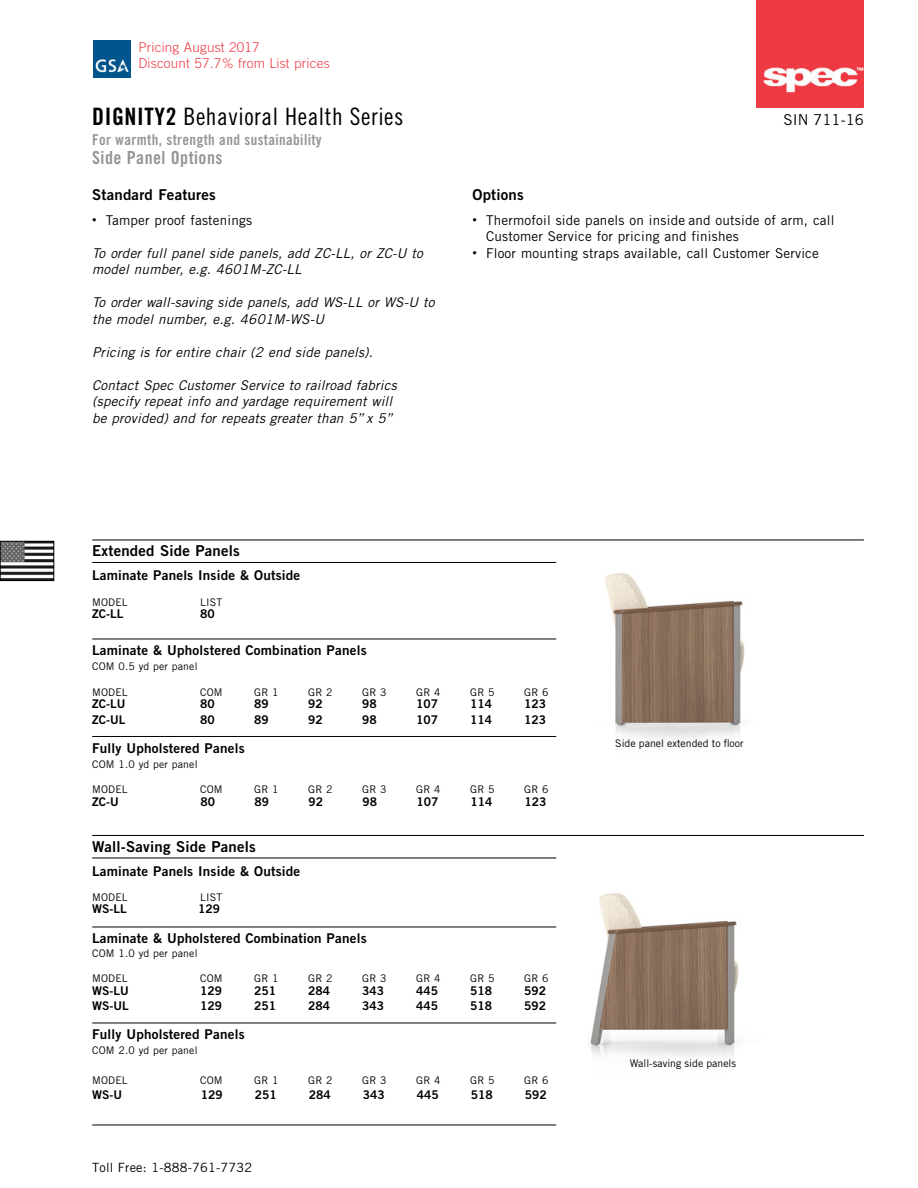
<style>
.page{position:relative;width:918px;height:1188px;background:#fff}
.page>*{position:absolute;margin:0;border:0;box-sizing:border-box;transform-origin:0 0}
.t1{font:24px "Trade Gothic LT Std Cn 18";letter-spacing:.025em;color:#000}
.t2{font:18px "Trade Gothic LT Std Bd Cn 20";letter-spacing:.025em;color:#939598}
.t3{font:15px "Trade Gothic LT Std Bd 2";letter-spacing:.015em;color:#000}
.t4{font:15px "Trade Gothic LT Std Bd Cn 20";letter-spacing:.025em;color:#939598}
.t5{font:15px "Trade Gothic LT Std";color:#000}
.t6{font:italic 13.5px/16.5px "Trade Gothic LT Std";letter-spacing:.015em;color:#000}
.t7{font:13.5px "Trade Gothic LT Std Bd 2";letter-spacing:.015em;color:#000}
.t8{font:13.5px/16.5px "Trade Gothic LT Std";letter-spacing:.015em;color:#000}
.t9{font:300 13.5px/16.5px "Trade Gothic LT Std";letter-spacing:.015em;color:#ef3a42}
.t10{font:12.75px "Trade Gothic LT Std";letter-spacing:.015em;color:#000}
.t11{font:12px "Trade Gothic LT Std Bd 2";color:#000}
.t12{font:10.5px "Trade Gothic LT Std";letter-spacing:.015em;color:#000}
.s1{font-family:"Trade Gothic LT Std Bd Cn 20"}
.s2{font-size:9px}
</style>
<div class="page">
<img style="left:757px;top:0;width:107px;height:108px">
<img style="left:2px;top:543px;width:50px;height:36px">
<div style="left:0;top:541px;width:54px;height:40px;border:1px solid #000"></div>
<img style="left:93px;top:40px;width:37px;height:37px">
<hr style="left:92px;top:540px;width:772px;height:1px;background:#000">
<hr style="left:92px;top:562px;width:464px;height:1px;background:#000">
<hr style="left:92px;top:639px;width:464px;height:1px;background:#000">
<hr style="left:92px;top:736px;width:464px;height:1px;background:#000">
<hr style="left:92px;top:835px;width:772px;height:1px;background:#000">
<hr style="left:92px;top:858px;width:464px;height:1px;background:#000">
<hr style="left:92px;top:927px;width:464px;height:1px;background:#000">
<hr style="left:92px;top:1023px;width:464px;height:1px;background:#000">
<hr style="left:92px;top:1125px;width:464px;height:1px;background:#000">
<img style="left:605px;top:573px;width:140px;height:167px">
<img style="left:590px;top:893px;width:149px;height:164px">
<p class="t9" style="left:138px;top:39px;width:193px">Pricing August 2017<br>Discount 57.7% from List prices</p>
<h1 class="t1" style="left:92px;top:102px;width:313px"><span class="s1">DIGNITY2</span> Behavioral Health Series</h1>
<p class="t4" style="left:92px;top:130px;width:231px">For warmth, strength and sustainability</p>
<h2 class="t2" style="left:92px;top:147px;width:132px">Side Panel Options</h2>
<p class="t3" style="left:92px;top:185px;width:125px">Standard Features</p>
<p class="t8" style="left:92px;top:211px;width:162px"><span class="s2">•</span> Tamper proof fastenings</p>
<p class="t6" style="left:92px;top:245px;width:332px">To order full panel side panels, add ZC-LL, or ZC-U to model number, e.g. 4601M-ZC-LL</p>
<p class="t6" style="left:92px;top:294px;width:344px">To order wall-saving side panels, add WS-LL or WS-U to the model number, e.g. 4601M-WS-U</p>
<p class="t6" style="left:92px;top:344px;width:282px">Pricing is for entire chair (2 end side panels).</p>
<p class="t6" style="left:92px;top:377px;width:306px">Contact Spec Customer Service to railroad fabrics (specify repeat info and yardage requirement will be provided) and for repeats greater than 5” x 5”</p>
<p class="t5" style="left:784px;top:111px;width:82px">SIN 711-16</p>
<p class="t3" style="left:472px;top:185px;width:53px">Options</p>
<p class="t8" style="left:486px;top:211px;width:350px;text-indent:-14px"><span class="s2">•</span> Thermofoil side panels on inside and outside of arm, call<br>Customer Service for pricing and finishes</p>
<p class="t8" style="left:472px;top:244px;width:348px"><span class="s2">•</span> Floor mounting straps available, call Customer Service</p>
<p class="t3" style="left:92px;top:542px;width:149px">Extended Side Panels</p>
<p class="t7" style="left:92px;top:567px;width:210px">Laminate Panels Inside &amp; Outside</p>
<p class="t12" style="left:92px;top:596px;width:37px">MODEL</p>
<p class="t12" style="left:200px;top:596px;width:24px">LIST</p>
<p class="t7" style="left:92px;top:642px;width:276px">Laminate &amp; Upholstered Combination Panels</p>
<p class="t12" style="left:92px;top:660px;width:107px">COM 0.5 yd per panel</p>
<p class="t12" style="left:92px;top:686px;width:37px">MODEL</p>
<p class="t12" style="left:200px;top:686px;width:24px">COM</p>
<p class="t12" style="left:254px;top:686px;width:26px">GR 1</p>
<p class="t12" style="left:308px;top:686px;width:26px">GR 2</p>
<p class="t12" style="left:362px;top:686px;width:26px">GR 3</p>
<p class="t12" style="left:416px;top:686px;width:26px">GR 4</p>
<p class="t12" style="left:470px;top:686px;width:26px">GR 5</p>
<p class="t12" style="left:524px;top:686px;width:26px">GR 6</p>
<p class="t11" style="left:92px;top:606px;width:33px">ZC-LL</p>
<p class="t11" style="left:200px;top:606px;width:16px">80</p>
<p class="t11" style="left:92px;top:696px;width:35px">ZC-LU</p>
<p class="t11" style="left:200px;top:696px;width:16px">80</p>
<p class="t11" style="left:254px;top:696px;width:16px">89</p>
<p class="t11" style="left:308px;top:696px;width:16px">92</p>
<p class="t11" style="left:362px;top:696px;width:16px">98</p>
<p class="t11" style="left:416px;top:696px;width:23px">107</p>
<p class="t11" style="left:470px;top:696px;width:23px">114</p>
<p class="t11" style="left:524px;top:696px;width:23px">123</p>
<p class="t11" style="left:92px;top:712px;width:35px">ZC-UL</p>
<p class="t11" style="left:200px;top:712px;width:16px">80</p>
<p class="t11" style="left:254px;top:712px;width:16px">89</p>
<p class="t11" style="left:308px;top:712px;width:16px">92</p>
<p class="t11" style="left:362px;top:712px;width:16px">98</p>
<p class="t11" style="left:416px;top:712px;width:23px">107</p>
<p class="t11" style="left:470px;top:712px;width:23px">114</p>
<p class="t11" style="left:524px;top:712px;width:23px">123</p>
<p class="t7" style="left:92px;top:740px;width:154px">Fully Upholstered Panels</p>
<p class="t12" style="left:92px;top:758px;width:107px">COM 1.0 yd per panel</p>
<p class="t12" style="left:92px;top:783px;width:37px">MODEL</p>
<p class="t12" style="left:200px;top:783px;width:24px">COM</p>
<p class="t12" style="left:254px;top:783px;width:26px">GR 1</p>
<p class="t12" style="left:308px;top:783px;width:26px">GR 2</p>
<p class="t12" style="left:362px;top:783px;width:26px">GR 3</p>
<p class="t12" style="left:416px;top:783px;width:26px">GR 4</p>
<p class="t12" style="left:470px;top:783px;width:26px">GR 5</p>
<p class="t12" style="left:524px;top:783px;width:26px">GR 6</p>
<p class="t11" style="left:92px;top:794px;width:28px">ZC-U</p>
<p class="t11" style="left:201px;top:794px;width:16px">80</p>
<p class="t11" style="left:255px;top:794px;width:16px">89</p>
<p class="t11" style="left:309px;top:794px;width:16px">92</p>
<p class="t11" style="left:363px;top:794px;width:16px">98</p>
<p class="t11" style="left:417px;top:794px;width:23px">107</p>
<p class="t11" style="left:471px;top:794px;width:23px">114</p>
<p class="t11" style="left:525px;top:794px;width:23px">123</p>
<p class="t3" style="left:92px;top:837px;width:165px">Wall-Saving Side Panels</p>
<p class="t7" style="left:92px;top:863px;width:210px">Laminate Panels Inside &amp; Outside</p>
<p class="t12" style="left:92px;top:891px;width:37px">MODEL</p>
<p class="t12" style="left:200px;top:891px;width:24px">LIST</p>
<p class="t7" style="left:92px;top:930px;width:276px">Laminate &amp; Upholstered Combination Panels</p>
<p class="t12" style="left:92px;top:947px;width:107px">COM 1.0 yd per panel</p>
<p class="t12" style="left:92px;top:972px;width:37px">MODEL</p>
<p class="t12" style="left:200px;top:972px;width:24px">COM</p>
<p class="t12" style="left:254px;top:972px;width:26px">GR 1</p>
<p class="t12" style="left:308px;top:972px;width:26px">GR 2</p>
<p class="t12" style="left:362px;top:972px;width:26px">GR 3</p>
<p class="t12" style="left:416px;top:972px;width:26px">GR 4</p>
<p class="t12" style="left:470px;top:972px;width:26px">GR 5</p>
<p class="t12" style="left:524px;top:972px;width:26px">GR 6</p>
<p class="t11" style="left:92px;top:901px;width:36px">WS-LL</p>
<p class="t11" style="left:198px;top:901px;width:23px">129</p>
<p class="t11" style="left:92px;top:983px;width:38px">WS-LU</p>
<p class="t11" style="left:200px;top:983px;width:23px">129</p>
<p class="t11" style="left:254px;top:983px;width:23px">251</p>
<p class="t11" style="left:308px;top:983px;width:23px">284</p>
<p class="t11" style="left:362px;top:983px;width:23px">343</p>
<p class="t11" style="left:416px;top:983px;width:23px">445</p>
<p class="t11" style="left:470px;top:983px;width:23px">518</p>
<p class="t11" style="left:524px;top:983px;width:23px">592</p>
<p class="t11" style="left:92px;top:998px;width:38px">WS-UL</p>
<p class="t11" style="left:200px;top:998px;width:23px">129</p>
<p class="t11" style="left:254px;top:998px;width:23px">251</p>
<p class="t11" style="left:308px;top:998px;width:23px">284</p>
<p class="t11" style="left:362px;top:998px;width:23px">343</p>
<p class="t11" style="left:416px;top:998px;width:23px">445</p>
<p class="t11" style="left:470px;top:998px;width:23px">518</p>
<p class="t11" style="left:524px;top:998px;width:23px">592</p>
<p class="t7" style="left:92px;top:1026px;width:154px">Fully Upholstered Panels</p>
<p class="t12" style="left:92px;top:1044px;width:107px">COM 2.0 yd per panel</p>
<p class="t12" style="left:92px;top:1074px;width:37px">MODEL</p>
<p class="t12" style="left:200px;top:1074px;width:24px">COM</p>
<p class="t12" style="left:254px;top:1074px;width:26px">GR 1</p>
<p class="t12" style="left:308px;top:1074px;width:26px">GR 2</p>
<p class="t12" style="left:362px;top:1074px;width:26px">GR 3</p>
<p class="t12" style="left:416px;top:1074px;width:26px">GR 4</p>
<p class="t12" style="left:470px;top:1074px;width:26px">GR 5</p>
<p class="t12" style="left:524px;top:1074px;width:26px">GR 6</p>
<p class="t11" style="left:92px;top:1087px;width:31px">WS-U</p>
<p class="t11" style="left:201px;top:1087px;width:23px">129</p>
<p class="t11" style="left:255px;top:1087px;width:23px">251</p>
<p class="t11" style="left:309px;top:1087px;width:23px">284</p>
<p class="t11" style="left:363px;top:1087px;width:23px">343</p>
<p class="t11" style="left:417px;top:1087px;width:23px">445</p>
<p class="t11" style="left:471px;top:1087px;width:23px">518</p>
<p class="t11" style="left:525px;top:1087px;width:23px">592</p>
<p class="t10" style="left:92px;top:1160px;width:162px">Toll Free: 1-888-761-7732</p>
<p class="t12" style="left:615px;top:737px;width:130px">Side panel extended to floor</p>
<p class="t12" style="left:630px;top:1057px;width:108px">Wall-saving side panels</p>
</div>
